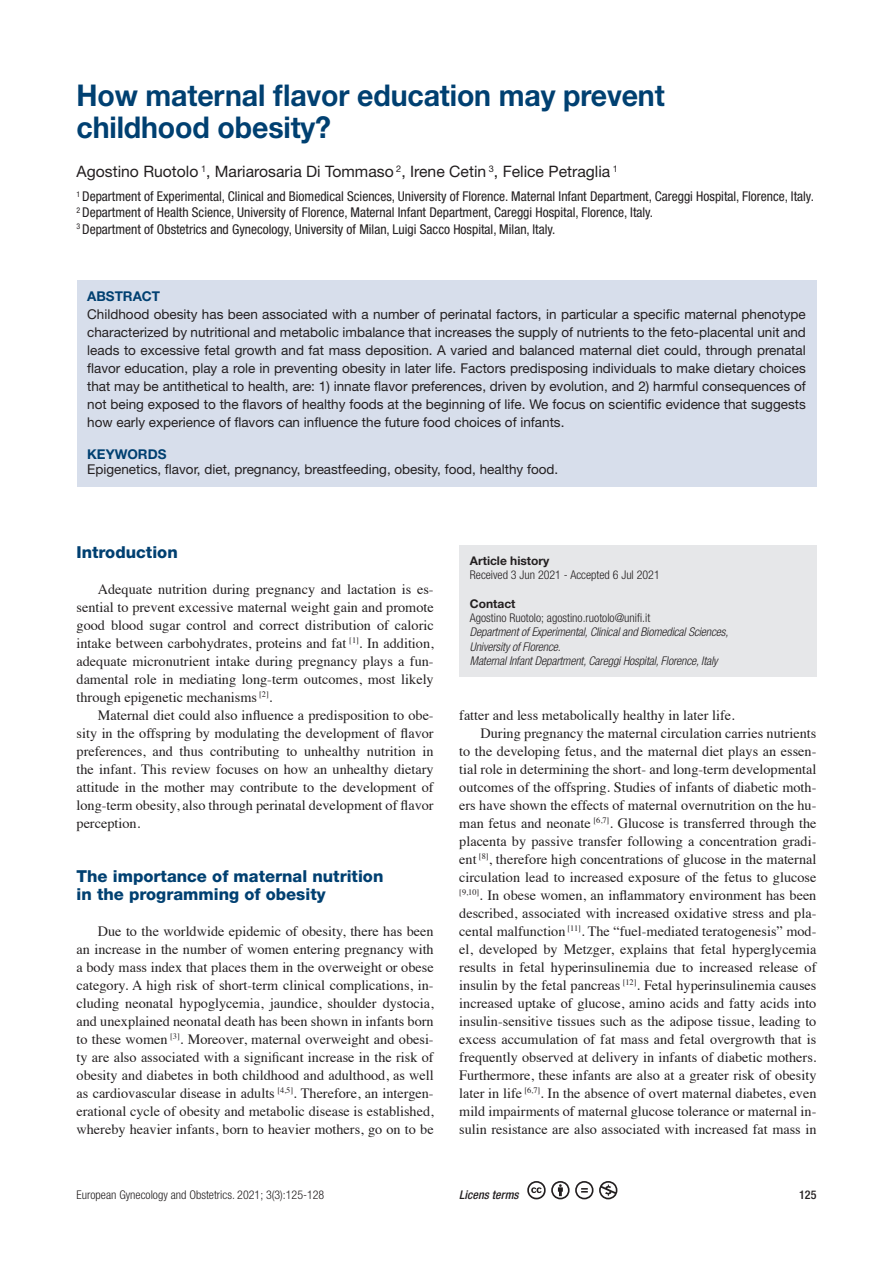
<style>
.page{position:relative;width:893px;height:1263px;background:#fff}
.page>*{position:absolute;margin:0;border:0;box-sizing:border-box;transform-origin:0 0}
.t1{font:700 30px/31.5px "Helvetica Neue LT Std";letter-spacing:-.005em;color:#004071;scale:.95 1}
.t2{font:800 16.5px/18px "Helvetica Neue LT Std";color:#004071}
.t3{font:15.75px "Helvetica Neue LT Std";color:#231f20}
.t4{font:14.25px/18px "Times";color:#231f20;text-align:justify}
.t5{font:13.5px/18px "Helvetica Neue LT Std";color:#231f20;text-align:justify}
.t6{font:condensed 13.5px "Helvetica Neue LT Std";color:#231f20}
.t7{font:700 13.5px "Helvetica Neue LT Std";color:#004071}
.t8{font:italic 300 condensed 12px "Helvetica Neue LT Std";letter-spacing:-.01em;color:#231f20}
.t9{font:300 condensed 12px "Helvetica Neue LT Std";color:#231f20}
.t10{font:700 12px "Helvetica Neue LT Std";color:#231f20}
.t11{font:italic 500 condensed 12px "Helvetica Neue LT Std";color:#231f20}
.t12{font:500 condensed 12px "Helvetica Neue LT Std";color:#231f20}
</style>
<div class="page">
<svg style="left:599px;top:1181px;width:18px;height:18px"></svg>
<svg style="left:527px;top:1181px;width:66px;height:18px"></svg>
<div style="left:77px;top:281px;width:739px;height:206px;background:#d7deeb"></div>
<div style="left:459px;top:546px;width:357px;height:131px;background:#e6e7e9"></div>
<p class="t1" style="left:77px;top:79px;width:621px">How maternal flavor education may prevent childhood obesity?</p>
<p class="t3" style="left:77px;top:162px;width:543px">Agostino Ruotolo <sup>1</sup>, Mariarosaria Di Tommaso <sup>2</sup>, Irene Cetin <sup>3</sup>, Felice Petraglia <sup>1</sup></p>
<p class="t6" style="left:77px;top:189px;width:739px"><sup>1</sup> Department of Experimental, Clinical and Biomedical Sciences, University of Florence. Maternal Infant Department, Careggi Hospital, Florence, Italy.</p>
<p class="t6" style="left:77px;top:205px;width:578px"><sup>2</sup> Department of Health Science, University of Florence, Maternal Infant Department, Careggi Hospital, Florence, Italy.</p>
<p class="t6" style="left:77px;top:221px;width:480px"><sup>3</sup> Department of Obstetrics and Gynecology, University of Milan, Luigi Sacco Hospital, Milan, Italy.</p>
<p class="t7" style="left:87px;top:288px;width:75px">ABSTRACT</p>
<p class="t5" style="left:87px;top:305px;width:720px">Childhood obesity has been associated with a number of perinatal factors, in particular a specific maternal phenotype characterized by nutritional and metabolic imbalance that increases the supply of nutrients to the feto-placental unit and leads to excessive fetal growth and fat mass deposition. A varied and balanced maternal diet could, through prenatal flavor education, play a role in preventing obesity in later life. Factors predisposing individuals to make dietary choices that may be antithetical to health, are: 1) innate flavor preferences, driven by evolution, and 2) harmful consequences of not being exposed to the flavors of healthy foods at the beginning of life. We focus on scientific evidence that suggests how early experience of flavors can influence the future food choices of infants.</p>
<p class="t7" style="left:87px;top:446px;width:81px">KEYWORDS</p>
<p class="t5" style="left:87px;top:460px;width:473px">Epigenetics, flavor, diet, pregnancy, breastfeeding, obesity, food, healthy food.</p>
<p class="t2" style="left:77px;top:543px;width:103px">Introduction</p>
<p class="t4" style="left:77px;top:579px;width:359px;text-indent:21px">Adequate nutrition during pregnancy and lactation is es&shy;sential to prevent excessive maternal weight gain and promote good blood sugar control and correct distribution of caloric intake between carbohydrates, proteins and fat <sup>[1]</sup>. In addition, adequate micronutrient intake during pregnancy plays a fun&shy;damental role in mediating long-term outcomes, most likely through epigenetic mechanisms <sup>[2]</sup>.</p>
<p class="t4" style="left:77px;top:705px;width:359px;text-indent:21px">Maternal diet could also influence a predisposition to obe&shy;sity in the offspring by modulating the development of flavor preferences, and thus contributing to unhealthy nutrition in the infant. This review focuses on how an unhealthy dietary attitude in the mother may contribute to the development of long-term obesity, also through perinatal development of flavor perception.</p>
<p class="t2" style="left:77px;top:867px;width:308px">The importance of maternal nutrition in the programming of obesity</p>
<p class="t4" style="left:77px;top:921px;width:359px;text-indent:21px">Due to the worldwide epidemic of obesity, there has been an increase in the number of women entering pregnancy with a body mass index that places them in the overweight or obese category. A high risk of short-term clinical complications, in&shy;cluding neonatal hypoglycemia, jaundice, shoulder dystocia, and unexplained neonatal death has been shown in infants born to these women <sup>[3]</sup>. Moreover, maternal overweight and obesi&shy;ty are also associated with a significant increase in the risk of obesity and diabetes in both childhood and adulthood, as well as cardiovascular disease in adults <sup>[4,5]</sup>. Therefore, an intergen&shy;erational cycle of obesity and metabolic disease is established, whereby heavier infants, born to heavier mothers, go on to be</p>
<p class="t10" style="left:470px;top:553px;width:81px">Article history</p>
<p class="t9" style="left:470px;top:568px;width:191px">Received 3 Jun 2021 - Accepted 6 Jul 2021</p>
<p class="t10" style="left:470px;top:596px;width:47px">Contact</p>
<p class="t9" style="left:470px;top:611px;width:182px">Agostino Ruotolo; agostino.ruotolo@unifi.it</p>
<p class="t8" style="left:470px;top:625px;width:260px">Department of Experimental, Clinical and Biomedical Sciences,</p>
<p class="t8" style="left:470px;top:639px;width:92px">University of Florence.</p>
<p class="t8" style="left:470px;top:654px;width:249px">Maternal Infant Department, Careggi Hospital, Florence, Italy</p>
<p class="t4" style="left:459px;top:705px;width:277px">fatter and less metabolically healthy in later life.</p>
<p class="t4" style="left:459px;top:723px;width:359px;text-indent:21px">During pregnancy the maternal circulation carries nutrients to the developing fetus, and the maternal diet plays an essen&shy;tial role in determining the short- and long-term developmental outcomes of the offspring. Studies of infants of diabetic moth&shy;ers have shown the effects of maternal overnutrition on the hu&shy;man fetus and neonate <sup>[6,7]</sup>. Glucose is transferred through the placenta by passive transfer following a concentration gradi&shy;ent <sup>[8]</sup>, therefore high concentrations of glucose in the maternal circulation lead to increased exposure of the fetus to glucose <sup>[9,10]</sup>. In obese women, an inflammatory environment has been described, associated with increased oxidative stress and pla&shy;cental malfunction <sup>[11]</sup>. The “fuel-mediated teratogenesis” mod&shy;el, developed by Metzger, explains that fetal hyperglycemia results in fetal hyperinsulinemia due to increased release of insulin by the fetal pancreas <sup>[12]</sup>. Fetal hyperinsulinemia causes increased uptake of glucose, amino acids and fatty acids into insulin-sensitive tissues such as the adipose tissue, leading to excess accumulation of fat mass and fetal overgrowth that is frequently observed at delivery in infants of diabetic mothers.<br>Furthermore, these infants are also at a greater risk of obesity later in life <sup>[6,7]</sup>. In the absence of overt maternal diabetes, even mild impairments of maternal glucose tolerance or maternal in&shy;sulin resistance are also associated with increased fat mass in</p>
<p class="t9" style="left:77px;top:1188px;width:249px">European Gynecology and Obstetrics. 2021; 3(3):125-128</p>
<p class="t12" style="left:799px;top:1187px;width:19px">125</p>
<p class="t11" style="left:459px;top:1187px;width:61px">Licens terms</p>
</div>
